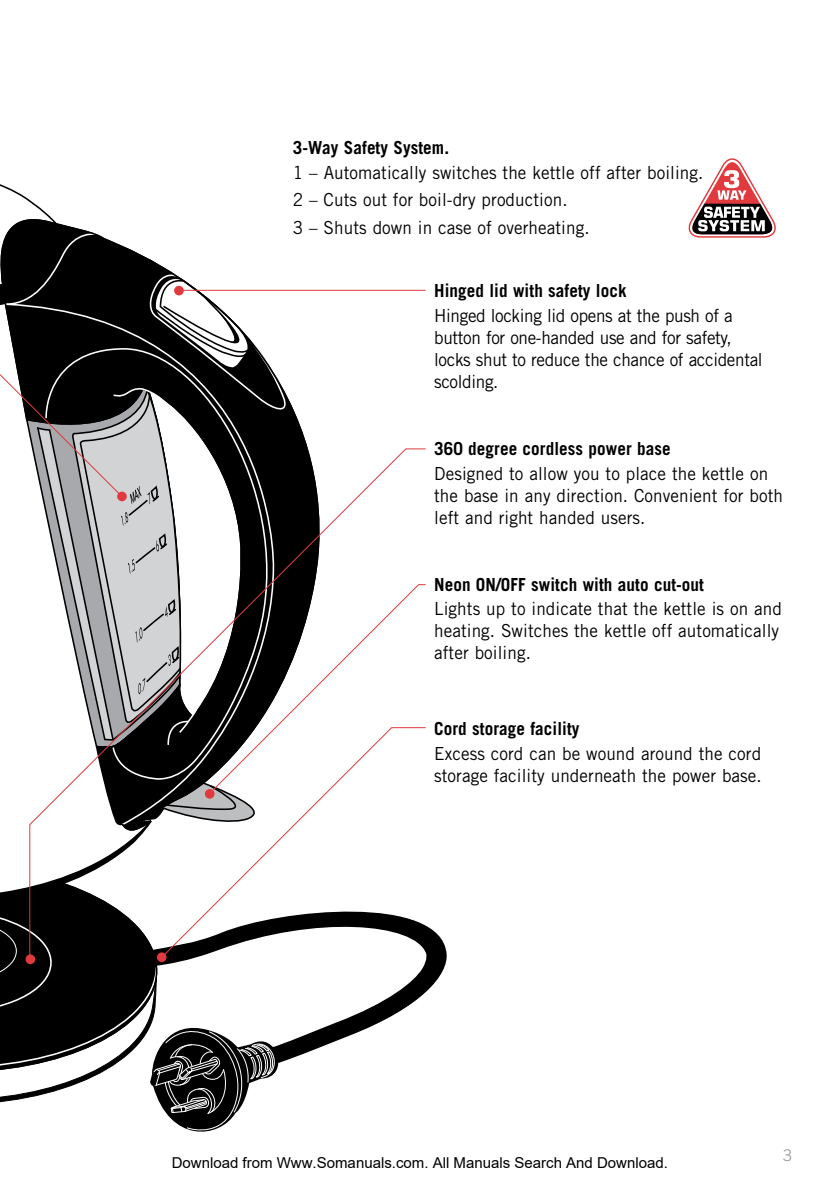
<style>
.page{position:relative;width:840px;height:1191px;background:#fff}
.page>*{position:absolute;margin:0;border:0;box-sizing:border-box;transform-origin:0 0}
.t1{font:18px/22px "Trade Gothic";letter-spacing:.005em;color:#000;scale:.95 1}
.t2{font:700 18px "Trade Gothic";letter-spacing:.005em;color:#000;scale:.95 1}
.t3{font:18px/22px "Trade Gothic";letter-spacing:-.02em;color:#000;scale:.95 1}
.t4{font:300 16px "Trade Gothic";color:#8f9194}
.t5{font:15px "Arial";color:#000}
</style>
<div class="page">
<svg style="left:338px;top:925px;width:109px;height:115px"></svg>
<svg style="left:688px;top:158px;width:88px;height:80px"></svg>
<hr style="left:179px;top:290px;width:246px;height:1px;background:#e03a3e">
<svg style="left:338px;top:727px;width:88px;height:232px"></svg>
<svg style="left:0;top:184px;width:338px;height:948px"></svg>
<p class="t2" style="left:293px;top:136px;width:166px">3-Way Safety System.</p>
<p class="t1" style="left:293px;top:158px;width:433px;line-height:27.6px">1 – Automatically switches the kettle off after boiling.<br>2 – Cuts out for boil-dry production.<br>3 – Shuts down in case of overheating.</p>
<p class="t2" style="left:434px;top:280px;width:204px">Hinged lid with safety lock</p>
<p class="t3" style="left:434px;top:305px;width:347px">Hinged locking lid opens at the push of a button for one-handed use and for safety, locks shut to reduce the chance of accidental scolding.</p>
<p class="t2" style="left:434px;top:437px;width:250px">360 degree cordless power base</p>
<p class="t1" style="left:434px;top:462px;width:368px">Designed to allow you to place the kettle on the base in any direction. Convenient for both left and right handed users.</p>
<p class="t2" style="left:434px;top:573px;width:285px">Neon ON/OFF switch with auto cut-out</p>
<p class="t1" style="left:434px;top:598px;width:367px">Lights up to indicate that the kettle is on and heating. Switches the kettle off automatically after boiling.</p>
<p class="t2" style="left:434px;top:717px;width:154px">Cord storage facility</p>
<p class="t1" style="left:434px;top:742px;width:346px">Excess cord can be wound around the cord storage facility underneath the power base.</p>
<p class="t5" style="left:172px;top:1154px;width:497px">Download from Www.Somanuals.com. All Manuals Search And Download.</p>
<p class="t4" style="left:782px;top:1145px;width:10px">3</p>
</div>
